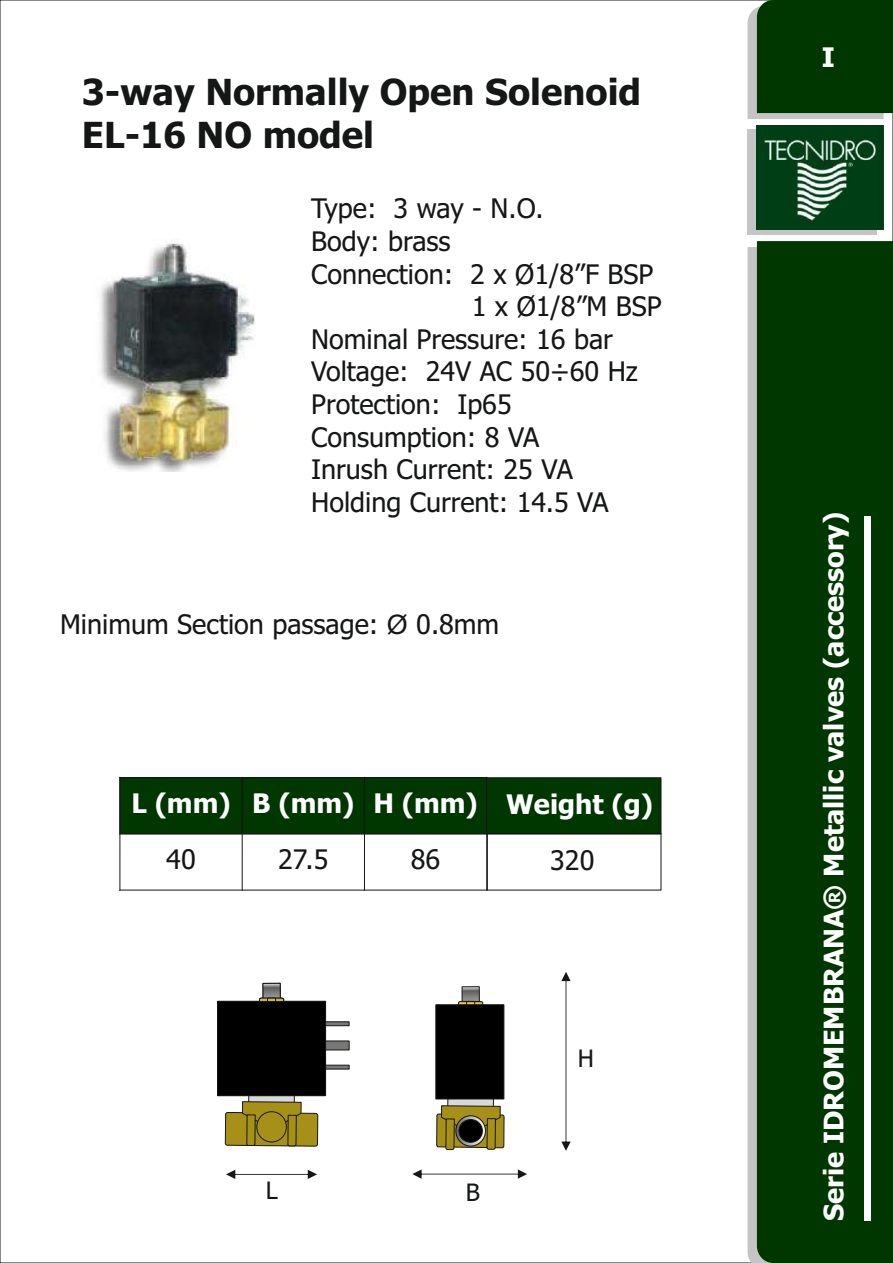
<style>
.page{position:relative;width:893px;height:1263px;background:#fff}
.page>*{position:absolute;margin:0;border:0;box-sizing:border-box;transform-origin:0 0}
.t1{font:700 36px/43.5px "Tahoma";color:#151616}
.t2{font:27px "Tahoma";color:#151616}
.t3{font:700 27px "Tahoma";color:#fff}
.t4{font:24px "Tahoma";color:#151616}
.s1{font-family:"Arial"}
</style>
<div class="page">
<div style="left:323px;top:1040px;width:27px;height:10px;background:#7a7877;border:1px solid #151616"></div>
<svg style="left:326px;top:1021px;width:24px;height:5px"></svg>
<svg style="left:326px;top:1065px;width:24px;height:4px"></svg>
<div style="left:241px;top:777px;width:124px;height:57px;background:#003700;border:1px solid #151616"></div>
<div style="left:364px;top:777px;width:123px;height:57px;background:#003700"></div>
<div style="left:119px;top:777px;width:124px;height:57px;background:#003700;border:1px solid #151616"></div>
<svg style="left:747px;top:7px;width:10px;height:1256px;background:#ccc"></svg>
<div style="left:747px;top:129px;width:130px;height:106px;background:#c5c5c5"></div>
<div style="left:757px;top:0;width:136px;height:1263px;background:#003700"></div>
<img style="left:757px;top:126px;width:126px;height:103px">
<div style="left:864px;top:517px;width:7px;height:704px;background:#fff"></div>
<svg style="left:561px;top:972px;width:10px;height:179px"></svg>
<hr style="left:119px;top:777px;width:1px;height:113px;background:#151616">
<hr style="left:242px;top:777px;width:1px;height:113px;background:#151616">
<hr style="left:364px;top:777px;width:1px;height:113px;background:#151616">
<hr style="left:486px;top:777px;width:1px;height:113px;background:#151616">
<hr style="left:119px;top:890px;width:368px;height:1px;background:#151616">
<hr style="left:119px;top:833px;width:368px;height:1px;background:#151616">
<hr style="left:119px;top:777px;width:368px;height:1px;background:#151616">
<div style="left:487px;top:777px;width:174px;height:57px;background:#003700;border:1px solid #151616"></div>
<div style="left:487px;top:833px;width:174px;height:57px;border:1px solid #151616"></div>
<img style="left:100px;top:243px;width:155px;height:228px">
<svg style="left:224px;top:982px;width:95px;height:281px"></svg>
<div style="left:267px;top:997px;width:9px;height:8px;border:1px solid #151616"></div>
<div style="left:217px;top:1001px;width:109px;height:95px;background:#000;border:1px solid #151616"></div>
<svg style="left:412px;top:986px;width:115px;height:277px"></svg>
<h1 class="t1" style="left:82px;top:73px;width:561px">3-way Normally Open Solenoid<br>EL-16 NO model</h1>
<p class="t2" style="left:311px;top:198px;width:234px">Type: 3 way - N.O.</p>
<p class="t2" style="left:311px;top:230px;width:141px">Body: brass</p>
<p class="t2" style="left:311px;top:263px;width:344px">Connection: 2 x Ø1/8”F BSP</p>
<p class="t2" style="left:472px;top:295px;width:191px">1 x Ø1/8”M BSP</p>
<p class="t2" style="left:311px;top:328px;width:303px">Nominal Pressure: 16 bar</p>
<p class="t2" style="left:311px;top:361px;width:328px">Voltage: 24V AC 50÷60 Hz</p>
<p class="t2" style="left:311px;top:393px;width:202px">Protection: Ip65</p>
<p class="t2" style="left:311px;top:426px;width:230px">Consumption: 8 VA</p>
<p class="t2" style="left:311px;top:458px;width:263px">Inrush Current: 25 VA</p>
<p class="t2" style="left:311px;top:491px;width:299px">Holding Current: 14.5 VA</p>
<p class="t2" style="left:60px;top:614px;width:441px">Minimum Section passage: <span class="s1">Ø</span> 0.8mm</p>
<p class="t3" style="left:131px;top:792px;width:348px">L (mm) B (mm) H (mm)</p>
<p class="t2" style="left:166px;top:849px;width:31px">40</p>
<p class="t2" style="left:278px;top:849px;width:52px">27.5</p>
<p class="t2" style="left:411px;top:849px;width:31px">86</p>
<p class="t3" style="left:506px;top:794px;width:148px">Weight (g)</p>
<p class="t2" style="left:550px;top:849px;width:46px">320</p>
<p class="t4" style="left:266px;top:1181px;width:13px">L</p>
<p class="t4" style="left:466px;top:1182px;width:16px">B</p>
<p class="t4" style="left:578px;top:1049px;width:18px">H</p>
<p class="t3" style="left:822px;top:46px;width:15px">I</p>
<p class="t3" style="left:823px;top:1221px;width:711px;rotate:-90deg">Serie IDROMEMBRANA® Metallic valves (accessory)</p>
</div>
